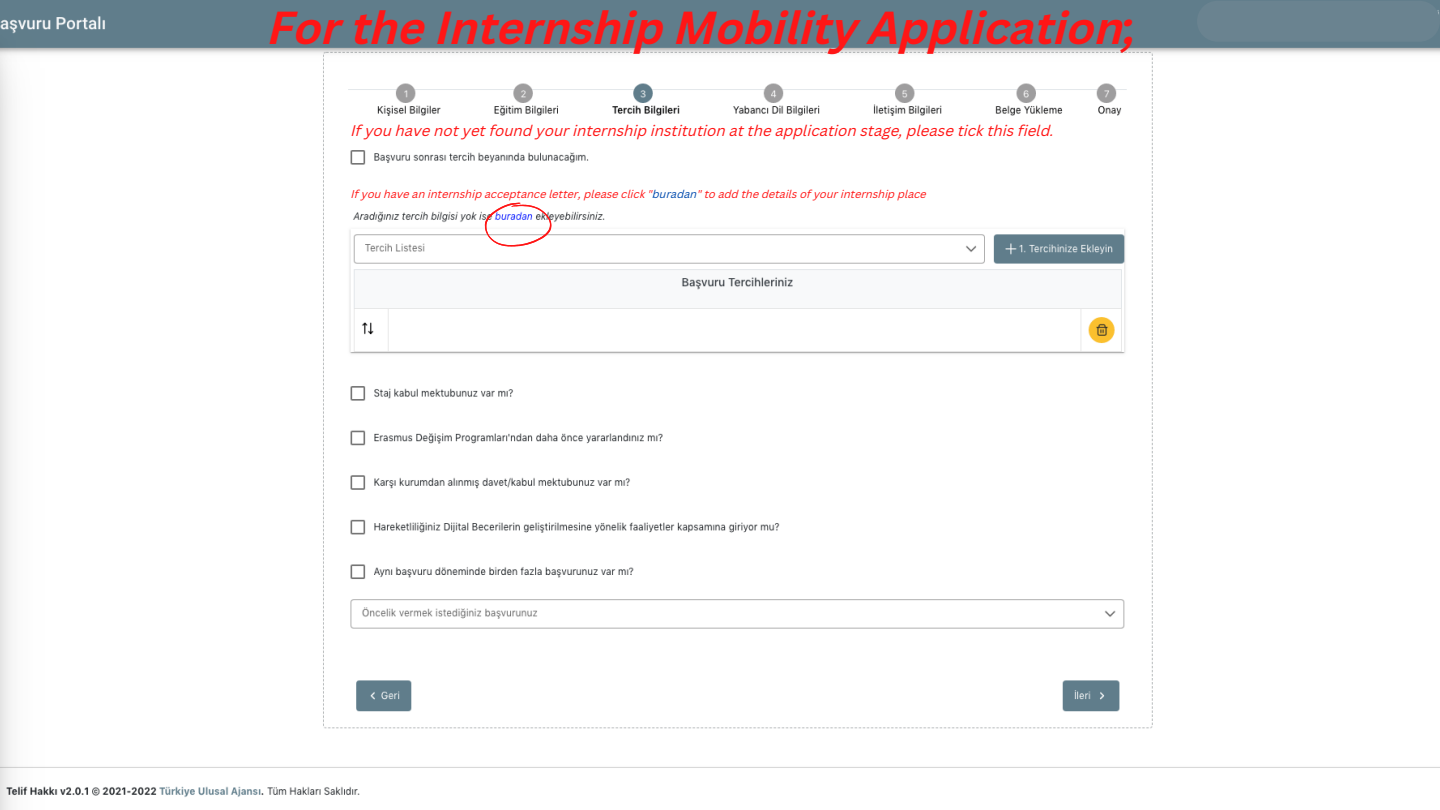
<style>
.page{position:relative;width:1440px;height:810px;background:#fff}
.page>*{position:absolute;margin:0;border:0;box-sizing:border-box;transform-origin:0 0}
.t1{font:italic 700 45px "Canva Sans";color:#ff1616}
.t2{font:italic 15px "Canva Sans";color:#ff1616}
.t3{font:italic 11px "Canva Sans";color:#ff1616}
.s1{color:#004aad}
</style>
<div class="page">
<img style="left:0;top:0;width:1440px;height:810px">
<svg style="left:485px;top:203px;width:67px;height:43px"></svg>
<div style="left:1197px;top:1px;width:243px;height:41px;background:#6a8390"></div>
<p class="t1" style="left:268px;top:10px;width:870px">For the Internship Mobility Application;</p>
<p class="t2" style="left:351px;top:124px;width:705px">If you have not yet found your internship institution at the application stage, please tick this field.</p>
<p class="t3" style="left:351px;top:190px;width:577px">If you have an internship acceptance letter, please click "<span class="s1">buradan</span>" to add the details of your internship place</p>
</div>
